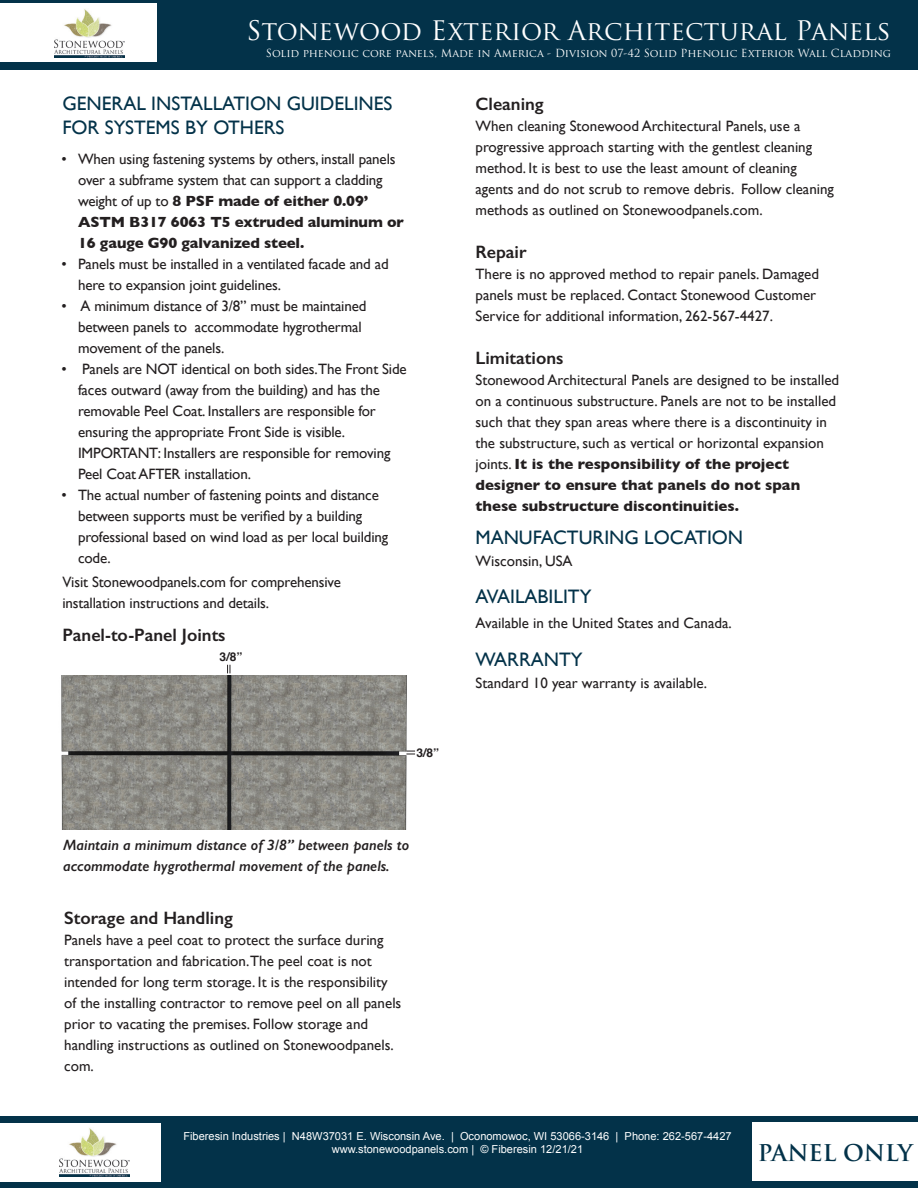
<style>
.page{position:relative;width:918px;height:1188px;background:#fff}
.page>*{position:absolute;margin:0;border:0;box-sizing:border-box;transform-origin:0 0}
.t1{font:26.25px "Trajan Pro";color:#fff}
.t2{font:700 22.5px "Trajan Pro";color:#033249}
.t3{font:19.5px "Gill Sans";color:#033249}
.Paragraph_Style_1{font:600 18px "Gill Sans";color:#231f20}
.Paragraph_Style_1-2{font:15px/21px "Gill Sans";color:#231f20}
.t4{font:italic 600 15px/21px "Gill Sans";color:#231f20}
.t5{font:700 12px "Helvetica";color:#231f20}
.t6{font:11.1px/13.4px "Arial";color:#fff;text-align:center}
.t7{font:10.8px "Trajan Pro";letter-spacing:-.005em;color:#fff}
.s1{font-weight:700}
</style>
<div class="page">
<div style="left:0;top:1116px;width:918px;height:72px;background:#033249"></div>
<div style="left:0;top:1123px;width:161px;height:59px;background:#fff"></div>
<div style="left:753px;top:1123px;width:165px;height:58px;background:#fff"></div>
<img style="left:59px;top:1128px;width:71px;height:49px">
<div style="left:0;top:0;width:918px;height:69px;background:#033249"></div>
<img style="left:61px;top:675px;width:354px;height:154px">
<svg style="left:227px;top:665px;width:4px;height:8px"></svg>
<svg style="left:406px;top:751px;width:9px;height:4px"></svg>
<div style="left:0;top:4px;width:157px;height:58px;background:#fff"></div>
<img style="left:54px;top:9px;width:70px;height:48px">
<p class="t1" style="left:246px;top:14px;width:646px">Stonewood Exterior Architectural Panels</p>
<p class="t7" style="left:266px;top:46px;width:627px">Solid phenolic core panels, Made in America - Division 07-42 Solid Phenolic Exterior Wall Cladding</p>
<p class="t3" style="left:62px;top:92px;width:332px">GENERAL INSTALLATION GUIDELINES</p>
<p class="t3" style="left:62px;top:116px;width:224px">FOR SYSTEMS BY OTHERS</p>
<p class="Paragraph_Style_1-2" style="left:78px;top:148px;width:327px;text-indent:-16px">• When using fastening systems by others, install panels over a subframe system that can support a cladding weight of up to <span class="s1">8 PSF made of either 0.09’ ASTM B317 6063 T5 extruded aluminum or 16 gauge G90 galvanized steel.</span></p>
<p class="Paragraph_Style_1-2" style="left:78px;top:253px;width:312px;text-indent:-16px">• Panels must be installed in a ventilated facade and ad here to expansion joint guidelines.</p>
<p class="Paragraph_Style_1-2" style="left:62px;top:295px;width:306px">• A minimum distance of 3/8” must be maintained</p>
<p class="Paragraph_Style_1-2" style="left:78px;top:316px;width:285px">between panels to accommodate hygrothermal</p>
<p class="Paragraph_Style_1-2" style="left:78px;top:337px;width:148px">movement of the panels.</p>
<p class="Paragraph_Style_1-2" style="left:78px;top:358px;width:330px;text-indent:-16px">• Panels are NOT identical on both sides.The Front Side faces outward (away from the building) and has the</p>
<p class="Paragraph_Style_1-2" style="left:78px;top:400px;width:299px">removable Peel Coat. Installers are responsible for ensuring the appropriate Front Side is visible.</p>
<p class="Paragraph_Style_1-2" style="left:78px;top:442px;width:314px">IMPORTANT: Installers are responsible for removing<br>Peel Coat AFTER installation.</p>
<p class="Paragraph_Style_1-2" style="left:62px;top:484px;width:319px;text-align:center">• The actual number of fastening points and distance between supports must be verified by a building</p>
<p class="Paragraph_Style_1-2" style="left:78px;top:526px;width:312px">professional based on wind load as per local building code.</p>
<p class="Paragraph_Style_1-2" style="left:62px;top:571px;width:280px">Visit Stonewoodpanels.com for comprehensive</p>
<p class="Paragraph_Style_1-2" style="left:62px;top:592px;width:208px">installation instructions and details.</p>
<p class="Paragraph_Style_1" style="left:62px;top:624px;width:165px">Panel-to-Panel Joints</p>
<p class="t5" style="left:220px;top:647px;width:24px">3/8”</p>
<p class="t5" style="left:417px;top:743px;width:24px">3/8”</p>
<p class="t4" style="left:63px;top:834px;width:348px">Maintain a minimum distance of 3/8” between panels to accommodate hygrothermal movement of the panels.</p>
<p class="Paragraph_Style_1" style="left:64px;top:907px;width:170px">Storage and Handling</p>
<p class="Paragraph_Style_1-2" style="left:64px;top:929px;width:339px">Panels have a peel coat to protect the surface during transportation and fabrication.The peel coat is not intended for long term storage. It is the responsibility of the installing contractor to remove peel on all panels prior to vacating the premises. Follow storage and handling instructions as outlined on Stonewoodpanels. com.</p>
<p class="Paragraph_Style_1" style="left:476px;top:93px;width:70px">Cleaning</p>
<p class="Paragraph_Style_1-2" style="left:476px;top:115px;width:360px">When cleaning Stonewood Architectural Panels, use a progressive approach starting with the gentlest cleaning method. It is best to use the least amount of cleaning agents and do not scrub to remove debris. Follow cleaning methods as outlined on Stonewoodpanels.com.</p>
<p class="Paragraph_Style_1" style="left:476px;top:241px;width:53px">Repair</p>
<p class="Paragraph_Style_1-2" style="left:476px;top:263px;width:345px">There is no approved method to repair panels. Damaged panels must be replaced. Contact Stonewood Customer<br>Service for additional information, 262-567-4427.</p>
<p class="Paragraph_Style_1" style="left:476px;top:347px;width:89px">Limitations</p>
<p class="Paragraph_Style_1-2" style="left:476px;top:369px;width:365px">Stonewood Architectural Panels are designed to be installed on a continuous substructure. Panels are not to be installed such that they span areas where there is a discontinuity in the substructure, such as vertical or horizontal expansion joints. <span class="s1">It is the responsibility of the project designer to ensure that panels do not span these substructure discontinuities.</span></p>
<p class="t3" style="left:476px;top:526px;width:269px">MANUFACTURING LOCATION</p>
<p class="Paragraph_Style_1-2" style="left:476px;top:551px;width:99px">Wisconsin, USA</p>
<p class="t3" style="left:476px;top:585px;width:117px">AVAILABILITY</p>
<p class="Paragraph_Style_1-2" style="left:476px;top:613px;width:258px">Available in the United States and Canada.</p>
<p class="t3" style="left:476px;top:648px;width:109px">WARRANTY</p>
<p class="Paragraph_Style_1-2" style="left:476px;top:673px;width:233px">Standard 10 year warranty is available.</p>
<p class="t6" style="left:183px;top:1130px;width:550px">Fiberesin Industries | N48W37031 E. Wisconsin Ave. | Oconomowoc, WI 53066-3146 | Phone: 262-567-4427 www.stonewoodpanels.com | © Fiberesin 12/21/21</p>
<h2 class="t2" style="left:758px;top:1138px;width:156px">PANEL ONLY</h2>
</div>
